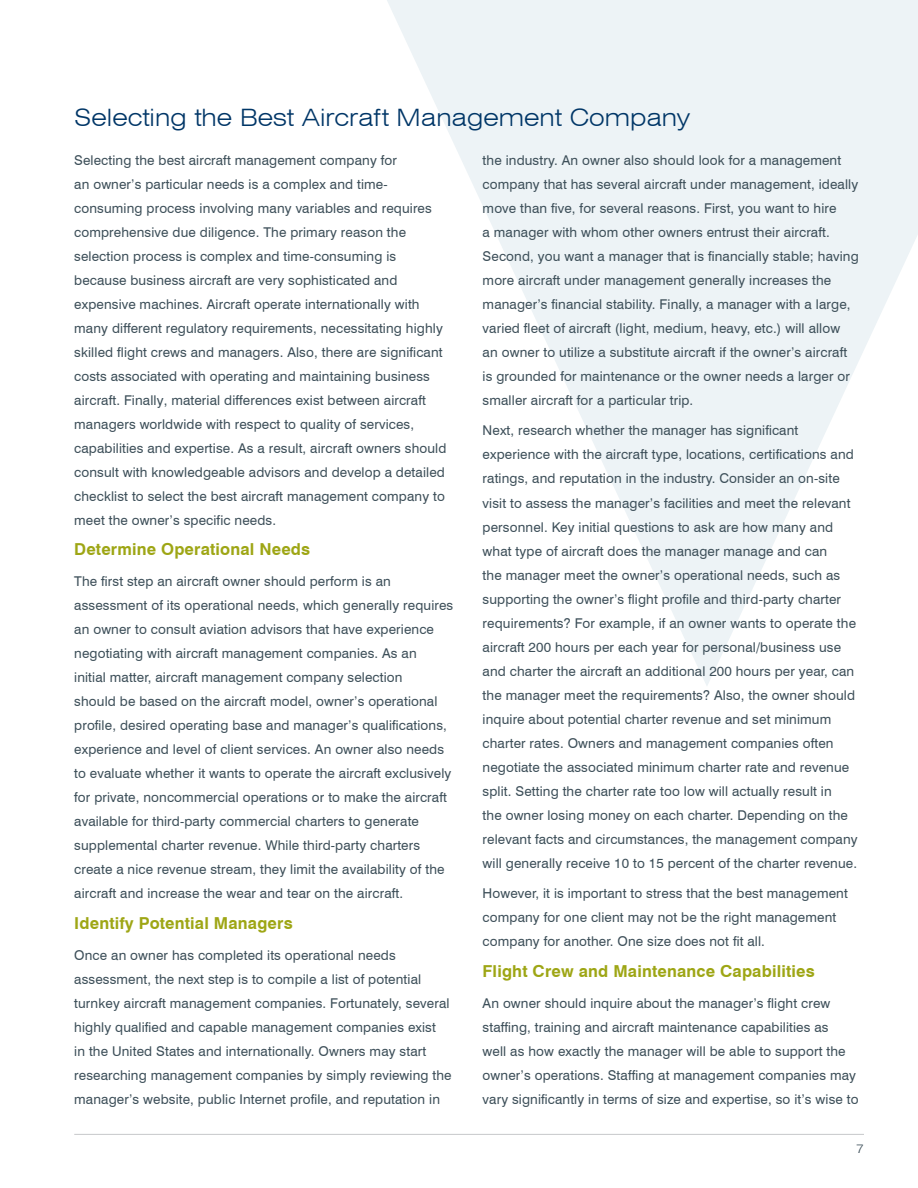
<style>
.page{position:relative;width:918px;height:1188px;background:#fff}
.page>*{position:absolute;margin:0;border:0;box-sizing:border-box;transform-origin:0 0}
.t1{font:300 expanded 24px "Swiss 721 BT";color:#003667}
.t2{font:700 16.5px "Swiss 721 BT";letter-spacing:.01em;color:#9ea615}
.t3{font:13.5px/24px "Swiss 721 BT";letter-spacing:.01em;color:#3d4f59}
.t4{font:300 expanded 12px "Swiss 721 BT";color:#3d4f59}
</style>
<div class="page">
<svg style="left:387px;top:0;width:531px;height:686px;fill:#edf3f6"></svg>
<hr style="left:74px;top:1134px;width:790px;height:1px;background:#c7c8ca">
<h1 class="t1" style="left:74px;top:103px;width:617px">Selecting the Best Aircraft Management Company</h1>
<p class="t3" style="left:74px;top:148px;width:374px">Selecting the best aircraft management company for<br>an owner’s particular needs is a complex and time&shy;consuming process involving many variables and requires comprehensive due diligence. The primary reason the selection process is complex and time-consuming is because business aircraft are very sophisticated and expensive machines. Aircraft operate internationally with many different regulatory requirements, necessitating highly skilled flight crews and managers. Also, there are significant costs associated with operating and maintaining business aircraft. Finally, material differences exist between aircraft managers worldwide with respect to quality of services, capabilities and expertise. As a result, aircraft owners should consult with knowledgeable advisors and develop a detailed checklist to select the best aircraft management company to meet the owner’s specific needs.</p>
<p class="t2" style="left:74px;top:540px;width:238px">Determine Operational Needs</p>
<p class="t3" style="left:74px;top:569px;width:381px">The first step an aircraft owner should perform is an assessment of its operational needs, which generally requires an owner to consult aviation advisors that have experience negotiating with aircraft management companies. As an<br>initial matter, aircraft management company selection<br>should be based on the aircraft model, owner’s operational profile, desired operating base and manager’s qualifications, experience and level of client services. An owner also needs to evaluate whether it wants to operate the aircraft exclusively for private, noncommercial operations or to make the aircraft available for third-party commercial charters to generate supplemental charter revenue. While third-party charters create a nice revenue stream, they limit the availability of the aircraft and increase the wear and tear on the aircraft.</p>
<p class="t2" style="left:74px;top:913px;width:220px">Identify Potential Managers</p>
<p class="t3" style="left:74px;top:943px;width:379px">Once an owner has completed its operational needs assessment, the next step is to compile a list of potential turnkey aircraft management companies. Fortunately, several highly qualified and capable management companies exist<br>in the United States and internationally. Owners may start researching management companies by simply reviewing the manager’s website, public Internet profile, and reputation in</p>
<p class="t3" style="left:483px;top:148px;width:378px">the industry. An owner also should look for a management company that has several aircraft under management, ideally move than five, for several reasons. First, you want to hire<br>a manager with whom other owners entrust their aircraft.<br>Second, you want a manager that is financially stable; having more aircraft under management generally increases the manager’s financial stability. Finally, a manager with a large, varied fleet of aircraft (light, medium, heavy, etc.) will allow an owner to utilize a substitute aircraft if the owner’s aircraft is grounded for maintenance or the owner needs a larger or smaller aircraft for a particular trip.</p>
<p class="t3" style="left:483px;top:419px;width:377px">Next, research whether the manager has significant experience with the aircraft type, locations, certifications and ratings, and reputation in the industry. Consider an on-site visit to assess the manager’s facilities and meet the relevant personnel. Key initial questions to ask are how many and what type of aircraft does the manager manage and can<br>the manager meet the owner’s operational needs, such as supporting the owner’s flight profile and third-party charter requirements? For example, if an owner wants to operate the aircraft 200 hours per each year for personal/business use and charter the aircraft an additional 200 hours per year, can the manager meet the requirements? Also, the owner should inquire about potential charter revenue and set minimum charter rates. Owners and management companies often negotiate the associated minimum charter rate and revenue split. Setting the charter rate too low will actually result in<br>the owner losing money on each charter. Depending on the relevant facts and circumstances, the management company will generally receive 10 to 15 percent of the charter revenue.</p>
<p class="t3" style="left:483px;top:881px;width:367px">However, it is important to stress that the best management company for one client may not be the right management company for another. One size does not fit all.</p>
<p class="t2" style="left:483px;top:961px;width:334px">Flight Crew and Maintenance Capabilities</p>
<p class="t3" style="left:483px;top:991px;width:378px">An owner should inquire about the manager’s flight crew staffing, training and aircraft maintenance capabilities as<br>well as how exactly the manager will be able to support the owner’s operations. Staffing at management companies may vary significantly in terms of size and expertise, so it’s wise to</p>
<p class="t4" style="left:856px;top:1142px;width:9px">7</p>
</div>
